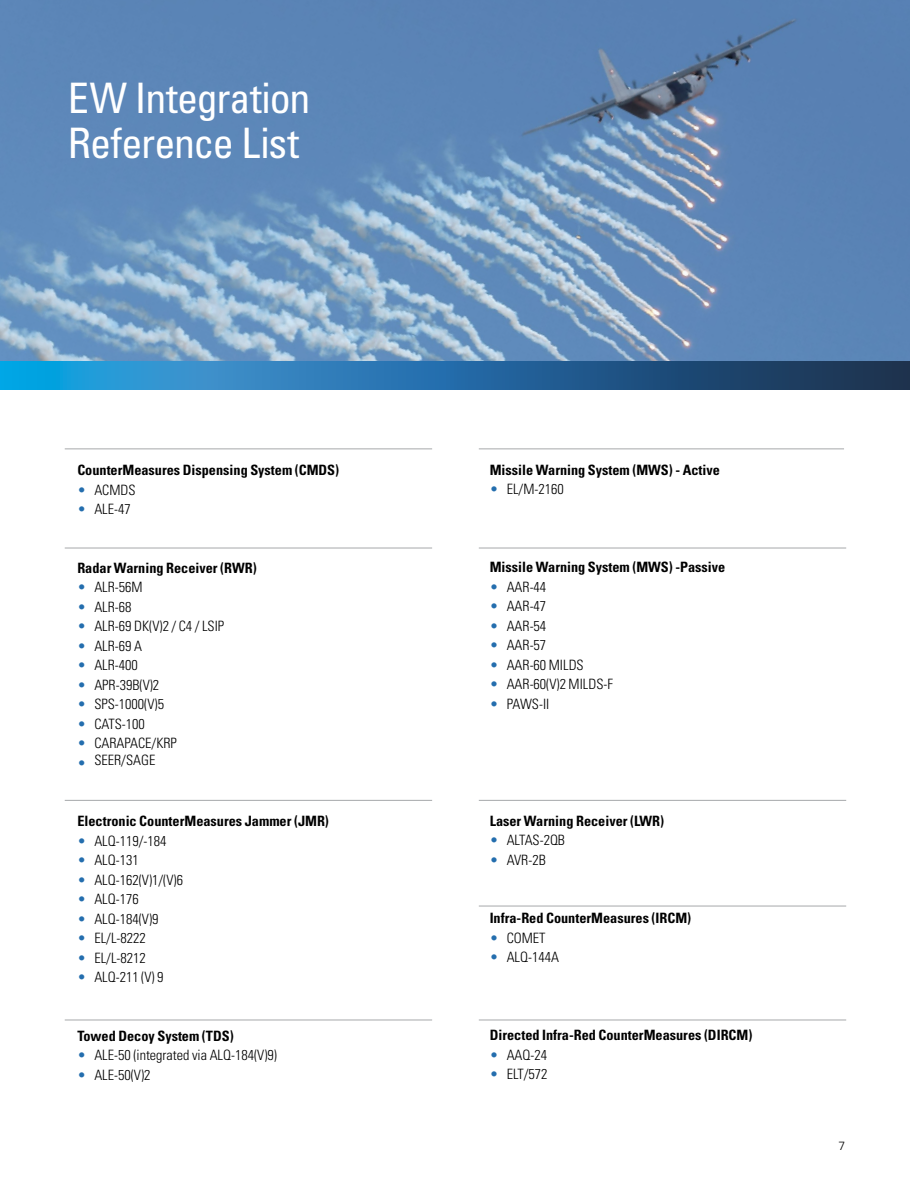
<style>
.page{position:relative;width:910px;height:1188px;background:#fff}
.page>*{position:absolute;margin:0;border:0;box-sizing:border-box;transform-origin:0 0}
.t1{font:condensed 42px/45px "Univers LT Std";letter-spacing:-.02em;color:#fff}
.t2{font:300 condensed 14.25px "Univers LT Std";color:#000}
.t3{font:700 condensed 14.25px "Univers LT Std";color:#000}
.t4{font:300 12px "Univers LT Std";color:#000}
.s1{color:#246eae}
</style>
<div class="page">
<img style="left:0;top:0;width:909px;height:361px">
<hr style="left:65px;top:548px;width:367px;height:1px;background:#a6a8aa">
<hr style="left:479px;top:548px;width:367px;height:1px;background:#a6a8aa">
<hr style="left:65px;top:800px;width:367px;height:1px;background:#a6a8aa">
<hr style="left:65px;top:1020px;width:367px;height:1px;background:#a6a8aa">
<hr style="left:479px;top:1020px;width:367px;height:1px;background:#a6a8aa">
<hr style="left:479px;top:800px;width:367px;height:1px;background:#a6a8aa">
<hr style="left:479px;top:906px;width:367px;height:1px;background:#a6a8aa">
<hr style="left:65px;top:448px;width:367px;height:1px;background:#a6a8aa">
<hr style="left:479px;top:448px;width:365px;height:1px;background:#a6a8aa">
<svg style="left:0;top:361px;width:909px;height:29px;background:#236b9f"></svg>
<hr style="left:909px;top:361px;width:1px;height:827px;background:#246eae">
<h1 class="t1" style="left:68px;top:75px;width:244px">EW Integration<br>Reference List</h1>
<p class="t3" style="left:77px;top:461px;width:263px">CounterMeasures Dispensing System (CMDS)</p>
<p class="t2" style="left:77px;top:481px;width:60px"><span class="s1">•</span> ACMDS</p>
<p class="t2" style="left:77px;top:501px;width:55px"><span class="s1">•</span> ALE-47</p>
<p class="t3" style="left:77px;top:559px;width:181px">Radar Warning Receiver (RWR)</p>
<p class="t2" style="left:77px;top:579px;width:67px"><span class="s1">•</span> ALR-56M</p>
<p class="t2" style="left:77px;top:598px;width:56px"><span class="s1">•</span> ALR-68</p>
<p class="t2" style="left:77px;top:618px;width:148px"><span class="s1">•</span> ALR-69 DK(V)2 / C4 / LSIP</p>
<p class="t2" style="left:77px;top:637px;width:66px"><span class="s1">•</span> ALR-69 A</p>
<p class="t2" style="left:77px;top:657px;width:62px"><span class="s1">•</span> ALR-400</p>
<p class="t2" style="left:77px;top:676px;width:83px"><span class="s1">•</span> APR-39B(V)2</p>
<p class="t2" style="left:77px;top:696px;width:88px"><span class="s1">•</span> SPS-1000(V)5</p>
<p class="t2" style="left:77px;top:715px;width:69px"><span class="s1">•</span> CATS-100</p>
<p class="t2" style="left:77px;top:735px;width:101px"><span class="s1">•</span> CARAPACE/KRP</p>
<p class="t2" style="left:77px;top:751px;width:79px"><span class="s1">•</span> SEER/SAGE</p>
<p class="t3" style="left:77px;top:812px;width:253px">Electronic CounterMeasures Jammer (JMR)</p>
<p class="t2" style="left:77px;top:832px;width:91px"><span class="s1">•</span> ALQ-119/-184</p>
<p class="t2" style="left:77px;top:852px;width:63px"><span class="s1">•</span> ALQ-131</p>
<p class="t2" style="left:77px;top:871px;width:107px"><span class="s1">•</span> ALQ-162(V)1/(V)6</p>
<p class="t2" style="left:77px;top:891px;width:63px"><span class="s1">•</span> ALQ-176</p>
<p class="t2" style="left:77px;top:910px;width:83px"><span class="s1">•</span> ALQ-184(V)9</p>
<p class="t2" style="left:77px;top:930px;width:70px"><span class="s1">•</span> EL/L-8222</p>
<p class="t2" style="left:77px;top:949px;width:70px"><span class="s1">•</span> EL/L-8212</p>
<p class="t2" style="left:77px;top:969px;width:88px"><span class="s1">•</span> ALQ-211 (V) 9</p>
<p class="t3" style="left:77px;top:1027px;width:158px">Towed Decoy System (TDS)</p>
<p class="t2" style="left:77px;top:1047px;width:201px"><span class="s1">•</span> ALE-50 (integrated via ALQ-184(V)9)</p>
<p class="t2" style="left:77px;top:1066px;width:75px"><span class="s1">•</span> ALE-50(V)2</p>
<p class="t3" style="left:489px;top:461px;width:232px">Missile Warning System (MWS) - Active</p>
<p class="t2" style="left:489px;top:481px;width:75px"><span class="s1">•</span> EL/M-2160</p>
<p class="t3" style="left:489px;top:558px;width:237px">Missile Warning System (MWS) -Passive</p>
<p class="t2" style="left:489px;top:578px;width:58px"><span class="s1">•</span> AAR-44</p>
<p class="t2" style="left:489px;top:598px;width:58px"><span class="s1">•</span> AAR-47</p>
<p class="t2" style="left:489px;top:617px;width:58px"><span class="s1">•</span> AAR-54</p>
<p class="t2" style="left:489px;top:637px;width:58px"><span class="s1">•</span> AAR-57</p>
<p class="t2" style="left:489px;top:656px;width:95px"><span class="s1">•</span> AAR-60 MILDS</p>
<p class="t2" style="left:489px;top:676px;width:125px"><span class="s1">•</span> AAR-60(V)2 MILDS-F</p>
<p class="t2" style="left:489px;top:695px;width:61px"><span class="s1">•</span> PAWS-II</p>
<p class="t3" style="left:489px;top:812px;width:176px">Laser Warning Receiver (LWR)</p>
<p class="t2" style="left:489px;top:832px;width:77px"><span class="s1">•</span> ALTAS-2QB</p>
<p class="t2" style="left:489px;top:851px;width:58px"><span class="s1">•</span> AVR-2B</p>
<p class="t3" style="left:489px;top:909px;width:203px">Infra-Red CounterMeasures (IRCM)</p>
<p class="t2" style="left:489px;top:929px;width:57px"><span class="s1">•</span> COMET</p>
<p class="t2" style="left:489px;top:949px;width:71px"><span class="s1">•</span> ALQ-144A</p>
<p class="t3" style="left:489px;top:1026px;width:264px">Directed Infra-Red CounterMeasures (DIRCM)</p>
<p class="t2" style="left:489px;top:1046px;width:59px"><span class="s1">•</span> AAQ-24</p>
<p class="t2" style="left:489px;top:1066px;width:59px"><span class="s1">•</span> ELT/572</p>
<p class="t4" style="left:838px;top:1139px;width:8px">7</p>
</div>
